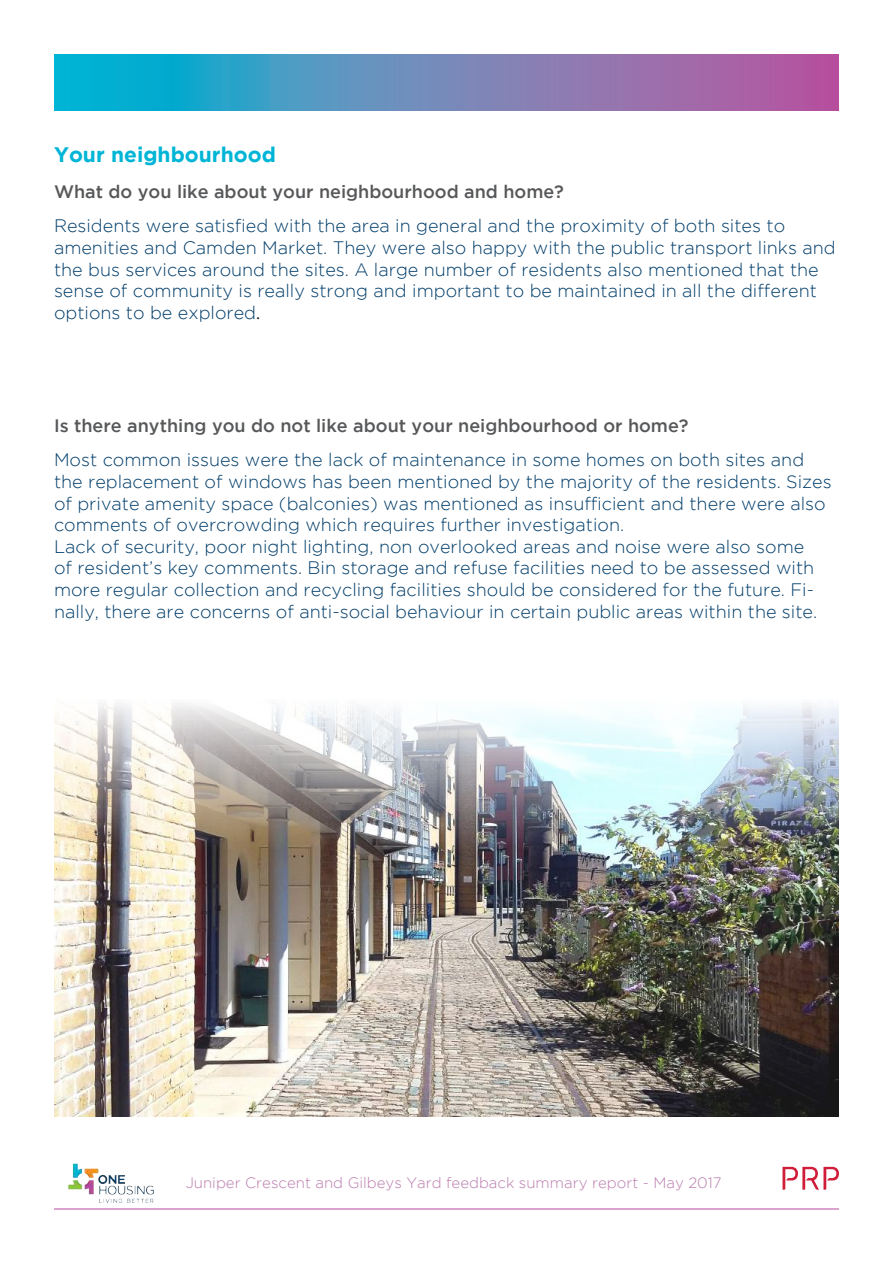
<style>
.page{position:relative;width:893px;height:1263px;background:#fff}
.page>*{position:absolute;margin:0;border:0;box-sizing:border-box;transform-origin:0 0}
.t1{font:700 21px "Gotham";color:#00b5d6}
.t2{font:300 18px/21.6px "Gotham";color:#003d6a}
.t3{font:500 18px "Gotham";color:#57585a}
.t4{font:300 15px "Gotham";color:#bb7cae}
.s1{font-family:"Minion Pro";font-weight:400;color:#231f20}
</style>
<div class="page">
<hr style="left:54px;top:1208px;width:785px;height:1px;background:#b74c9d">
<svg style="left:782px;top:1167px;width:57px;height:23px"></svg>
<svg style="left:54px;top:54px;width:785px;height:57px;background:#6687b9"></svg>
<img style="left:68px;top:1164px;width:86px;height:39px">
<img style="left:54px;top:703px;width:785px;height:414px">
<p class="t1" style="left:54px;top:142px;width:223px">Your neighbourhood</p>
<p class="t3" style="left:54px;top:181px;width:512px">What do you like about your neighbourhood and home?</p>
<p class="t2" style="left:54px;top:215px;width:783px">Residents were satisfied with the area in general and the proximity of both sites to amenities and Camden Market. They were also happy with the public transport links and the bus services around the sites. A large number of residents also mentioned that the sense of community is really strong and important to be maintained in all the different options to be explored<span class="s1">.</span></p>
<p class="t3" style="left:54px;top:415px;width:636px">Is there anything you do not like about your neighbourhood or home?</p>
<p class="t2" style="left:54px;top:449px;width:779px">Most common issues were the lack of maintenance in some homes on both sites and the replacement of windows has been mentioned by the majority of the residents. Sizes of private amenity space (balconies) was mentioned as insufficient and there were also comments of overcrowding which requires further investigation.<br>Lack of security, poor night lighting, non overlooked areas and noise were also some<br>of resident’s key comments. Bin storage and refuse facilities need to be assessed with more regular collection and recycling facilities should be considered for the future. Fi&shy;nally, there are concerns of anti-social behaviour in certain public areas within the site.</p>
<p class="t4" style="left:186px;top:1174px;width:538px">Juniper Crescent and Gilbeys Yard feedback summary report - May 2017</p>
</div>
